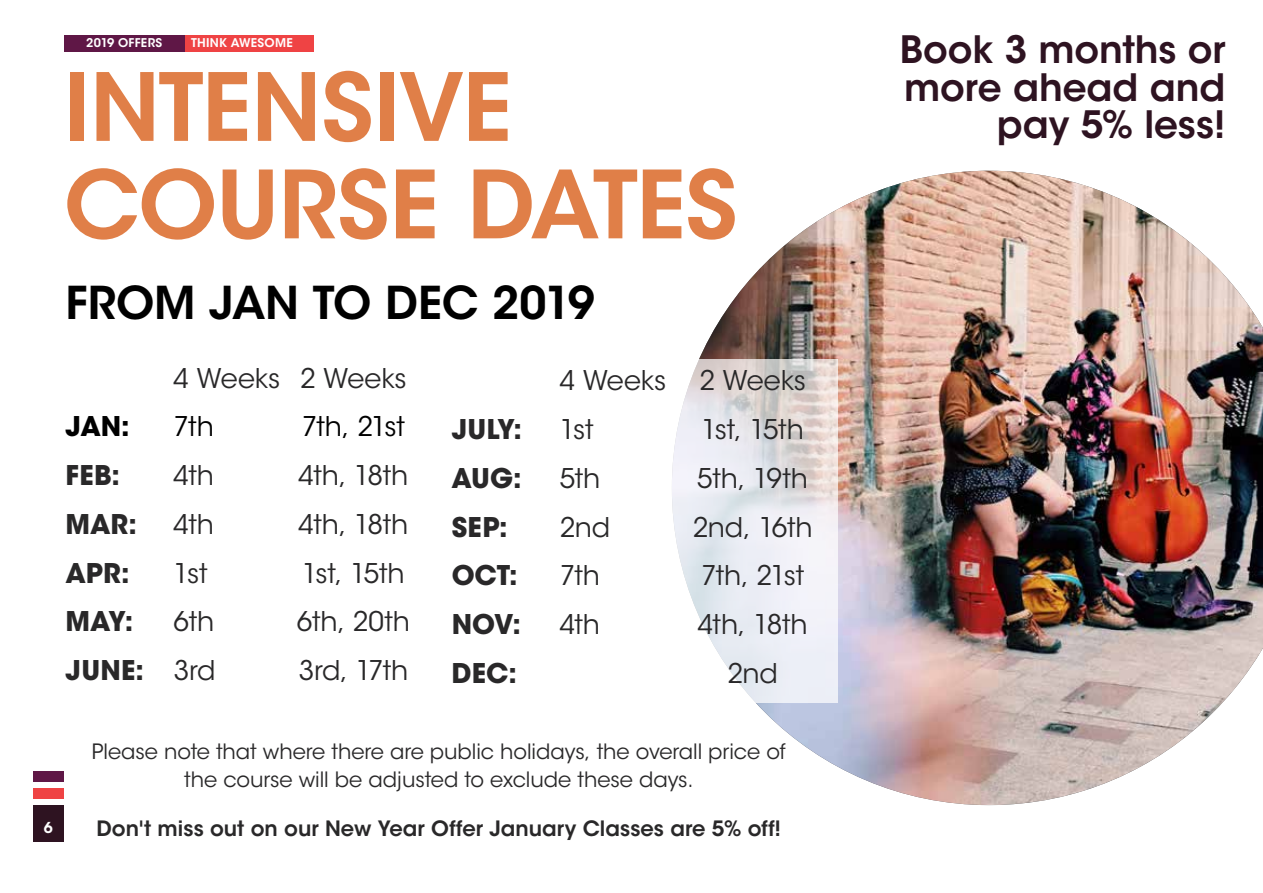
<style>
.page{position:relative;width:1263px;height:893px;background:#fff}
.page>*{position:absolute;margin:0;border:0;box-sizing:border-box;transform-origin:0 0}
.t1{font:600 93px "ITC Avant Garde Std";letter-spacing:-.01em;color:#e07f48}
.t2{font:600 45px "ITC Avant Garde Std";letter-spacing:-.005em;color:#000}
.t3{font:600 37.5px/37.5px "ITC Avant Garde Std";letter-spacing:-.005em;color:#2e1321}
.t4{font:27px "ITC Avant Garde Std";letter-spacing:-.01em;color:#292829}
.t5{font:700 27px "ITC Avant Garde Std";color:#292829}
.t6{font:27px "ITC Avant Garde Std";letter-spacing:-.03em;color:#000}
.t7{font:700 27px "ITC Avant Garde Std";color:#000}
.t8{font:21px/28.5px "ITC Avant Garde Std";letter-spacing:-.005em;color:#292829;text-align:center}
.t9{font:600 21px "ITC Avant Garde Std";color:#292829}
.t10{font:600 15px "ITC Avant Garde Std";color:#fff}
.t11{font:600 12px "ITC Avant Garde Std";letter-spacing:.02em;color:#fff}
.s1{font-weight:400}
</style>
<div class="page">
<div style="left:64px;top:35px;width:121px;height:16px;background:#5f1746"></div>
<div style="left:185px;top:35px;width:128px;height:16px;background:#ef4344"></div>
<img style="left:699px;top:171px;width:564px;height:634px">
<svg style="left:672px;top:359px;width:166px;height:343px;fill:#ebecf3"></svg>
<div style="left:33px;top:805px;width:31px;height:37px;background:#2e1321"></div>
<div style="left:33px;top:788px;width:31px;height:11px;background:#ef4344"></div>
<div style="left:33px;top:770px;width:31px;height:11px;background:#5f1746"></div>
<p class="t11" style="left:86px;top:35px;width:78px">2019 OFFERS</p>
<p class="t11" style="left:191px;top:35px;width:103px">THINK AWESOME</p>
<h1 class="t1" style="left:64px;top:48px;width:450px">INTENSIVE</h1>
<h1 class="t1" style="left:64px;top:146px;width:675px">COURSE DATES</h1>
<h2 class="t2" style="left:66px;top:274px;width:531px">FROM JAN TO DEC 2019</h2>
<p class="t4" style="left:174px;top:361px;width:235px">4 Weeks 2 Weeks</p>
<p class="t7" style="left:66px;top:409px;width:66px">JAN:</p>
<p class="t6" style="left:174px;top:410px;width:42px">7th</p>
<p class="t6" style="left:302px;top:410px;width:105px">7th, 21st</p>
<p class="t5" style="left:66px;top:458px;width:56px">FEB:</p>
<p class="t4" style="left:174px;top:459px;width:42px">4th</p>
<p class="t4" style="left:298px;top:459px;width:111px">4th, 18th</p>
<p class="t5" style="left:66px;top:506px;width:73px">MAR:</p>
<p class="t4" style="left:174px;top:508px;width:42px">4th</p>
<p class="t4" style="left:298px;top:508px;width:111px">4th, 18th</p>
<p class="t5" style="left:66px;top:555px;width:65px">APR:</p>
<p class="t4" style="left:174px;top:556px;width:35px">1st</p>
<p class="t4" style="left:302px;top:556px;width:104px">1st, 15th</p>
<p class="t5" style="left:66px;top:604px;width:69px">MAY:</p>
<p class="t4" style="left:174px;top:605px;width:42px">6th</p>
<p class="t4" style="left:297px;top:605px;width:115px">6th, 20th</p>
<p class="t5" style="left:66px;top:653px;width:151px">JUNE: <span class="s1">3rd</span></p>
<p class="t4" style="left:299px;top:654px;width:111px">3rd, 17th</p>
<p class="t4" style="left:560px;top:364px;width:248px">4 Weeks 2 Weeks</p>
<p class="t5" style="left:452px;top:412px;width:72px">JULY:</p>
<p class="t4" style="left:560px;top:413px;width:35px">1st</p>
<p class="t4" style="left:701px;top:413px;width:104px">1st, 15th</p>
<p class="t5" style="left:452px;top:460px;width:71px">AUG:</p>
<p class="t4" style="left:560px;top:462px;width:42px">5th</p>
<p class="t4" style="left:697px;top:462px;width:112px">5th, 19th</p>
<p class="t5" style="left:452px;top:509px;width:58px">SEP:</p>
<p class="t4" style="left:560px;top:510px;width:52px">2nd</p>
<p class="t4" style="left:693px;top:510px;width:121px">2nd, 16th</p>
<p class="t5" style="left:452px;top:558px;width:67px">OCT:</p>
<p class="t4" style="left:560px;top:559px;width:42px">7th</p>
<p class="t4" style="left:701px;top:559px;width:105px">7th, 21st</p>
<p class="t5" style="left:452px;top:607px;width:71px">NOV:</p>
<p class="t4" style="left:560px;top:608px;width:42px">4th</p>
<p class="t4" style="left:698px;top:608px;width:111px">4th, 18th</p>
<p class="t5" style="left:452px;top:655px;width:67px">DEC:</p>
<p class="t4" style="left:727px;top:657px;width:52px">2nd</p>
<p class="t8" style="left:92px;top:737px;width:695px">Please note that where there are public holidays, the overall price of the course will be adjusted to exclude these days.</p>
<p class="t10" style="left:44px;top:818px;width:11px">6</p>
<p class="t9" style="left:96px;top:815px;width:686px">Don't miss out on our New Year Offer January Classes are 5% off!</p>
<h3 class="t3" style="left:900px;top:31px;width:327px">Book 3 months or more ahead and</h3>
<h3 class="t3" style="left:997px;top:106px;width:230px">pay 5% less!</h3>
</div>
